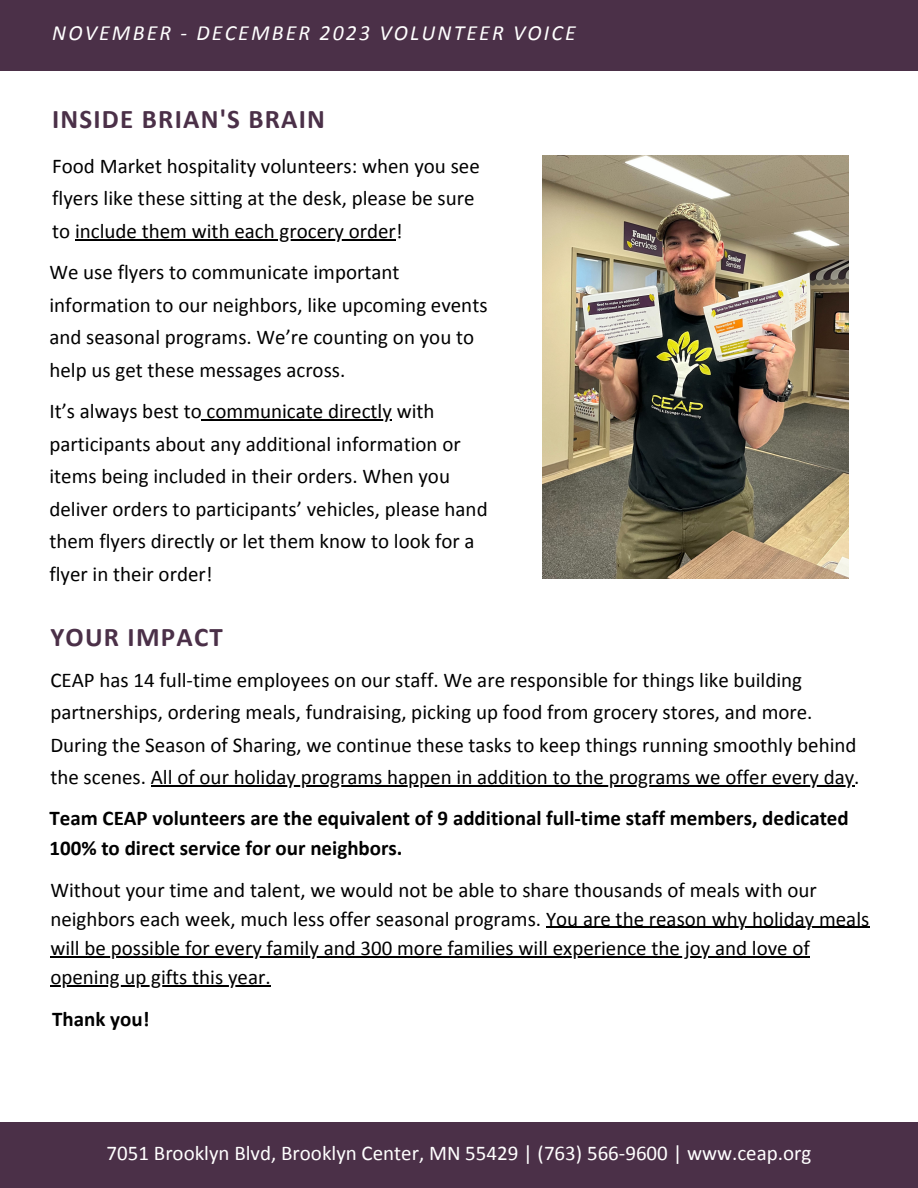
<style>
.page{position:relative;width:918px;height:1188px;background:#fff}
.page>*{position:absolute;margin:0;border:0;box-sizing:border-box;transform-origin:0 0}
.t1{font:700 27px "Calibri";letter-spacing:.045em;color:#4b3048}
.t2{font:italic 21.75px "Calibri";letter-spacing:.1em;color:#fff}
.t3{font:21px/32.7px "Calibri";color:#000}
.t4{font:700 21px/29.2px "Calibri";color:#000}
.t5{font:21px "Calibri";color:#fff}
</style>
<div class="page">
<div style="left:0;top:0;width:918px;height:71px;background:#4b3048"></div>
<div style="left:0;top:1122px;width:918px;height:66px;background:#4b3048"></div>
<img style="left:543px;top:155px;width:306px;height:423px">
<hr style="left:151px;top:786px;width:703px;height:1px;background:#000">
<hr style="left:75px;top:239px;width:321px;height:1px;background:#000">
<hr style="left:202px;top:419px;width:190px;height:1px;background:#000">
<hr style="left:546px;top:927px;width:323px;height:1px;background:#000">
<hr style="left:50px;top:956px;width:760px;height:1px;background:#000">
<hr style="left:50px;top:985px;width:221px;height:2px;background:#000">
<p class="t2" style="left:52px;top:23px;width:525px">NOVEMBER - DECEMBER 2023 VOLUNTEER VOICE</p>
<p class="t1" style="left:52px;top:108px;width:274px">INSIDE BRIAN'S BRAIN</p>
<p class="t3" style="left:52px;top:151px;width:429px">Food Market hospitality volunteers: when you see flyers like these sitting at the desk, please be sure to include them with each grocery order!</p>
<p class="t3" style="left:49px;top:257px;width:440px">We use flyers to communicate important information to our neighbors, like upcoming events and seasonal programs. We’re counting on you to help us get these messages across.</p>
<p class="t3" style="left:49px;top:396px;width:440px">It’s always best to communicate directly with participants about any additional information or items being included in their orders. When you deliver orders to participants’ vehicles, please hand them flyers directly or let them know to look for a flyer in their order!</p>
<p class="t1" style="left:50px;top:626px;width:174px">YOUR IMPACT</p>
<p class="t3" style="left:50px;top:665px;width:811px">CEAP has 14 full-time employees on our staff. We are responsible for things like building partnerships, ordering meals, fundraising, picking up food from grocery stores, and more.<br>During the Season of Sharing, we continue these tasks to keep things running smoothly behind the scenes. All of our holiday programs happen in addition to the programs we offer every day.</p>
<p class="t4" style="left:49px;top:805px;width:801px">Team CEAP volunteers are the equivalent of 9 additional full-time staff members, dedicated<br>100% to direct service for our neighbors.</p>
<p class="t3" style="left:50px;top:877px;width:821px;line-height:29.2px">Without your time and talent, we would not be able to share thousands of meals with our neighbors each week, much less offer seasonal programs. You are the reason why holiday meals will be possible for every family and 300 more families will experience the joy and love of opening up gifts this year.</p>
<p class="t4" style="left:52px;top:1006px;width:99px">Thank you!</p>
<p class="t5" style="left:107px;top:1144px;width:706px">7051 Brooklyn Blvd, Brooklyn Center, MN 55429 | (763) 566-9600 | www.ceap.org</p>
</div>
